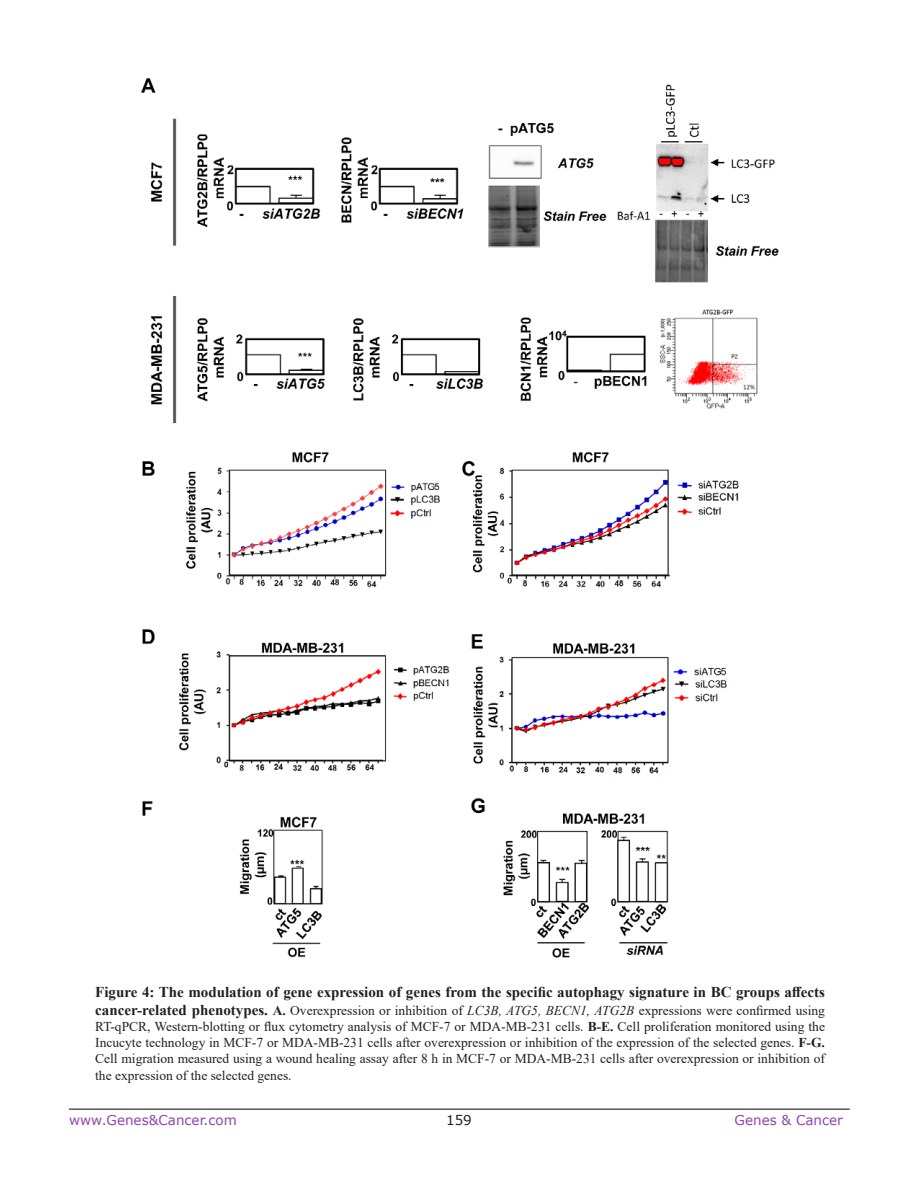
<style>
.page{position:relative;width:918px;height:1188px;background:#fff}
.page>*{position:absolute;margin:0;border:0;box-sizing:border-box;transform-origin:0 0}
.t1{font:700 15px "Times New Roman";color:#221f22}
.t2{font:13.5px/16.2px "Times New Roman";color:#221f22;text-align:justify}
.t3{font:13.5px "Verdana";color:#8e44ad}
.t4{font:13.5px "Verdana";color:#221f22}
.s1{font-weight:700;font-size:15px}
.s2{font-weight:700}
.s3{font-style:italic}
</style>
<div class="page">
<hr style="left:69px;top:1109px;width:781px;height:1px;background:#000">
<img style="left:140px;top:78px;width:639px;height:880px">
<p class="t1" style="left:95px;top:981px;width:731px">Figure 4: The modulation of gene expression of genes from the specific autophagy signature in BC groups affects</p>
<p class="t2" style="left:95px;top:1002px;width:731px"><span class="s1">cancer-related phenotypes.</span> <span class="s2">A.</span> Overexpression or inhibition of <span class="s3">LC3B, ATG5, BECN1, ATG2B</span> expressions were confirmed using RT-qPCR, Western-blotting or flux cytometry analysis of MCF-7 or MDA-MB-231 cells. <span class="s2">B-E.</span> Cell proliferation monitored using the Incucyte technology in MCF-7 or MDA-MB-231 cells after overexpression or inhibition of the expression of the selected genes. <span class="s2">F-G.<br></span>Cell migration measured using a wound healing assay after 8 h in MCF-7 or MDA-MB-231 cells after overexpression or inhibition of the expression of the selected genes.</p>
<p class="t3" style="left:69px;top:1111px;width:169px">www.Genes&amp;Cancer.com</p>
<p class="t4" style="left:446px;top:1111px;width:27px">159</p>
<p class="t3" style="left:735px;top:1111px;width:110px">Genes &amp; Cancer</p>
</div>
